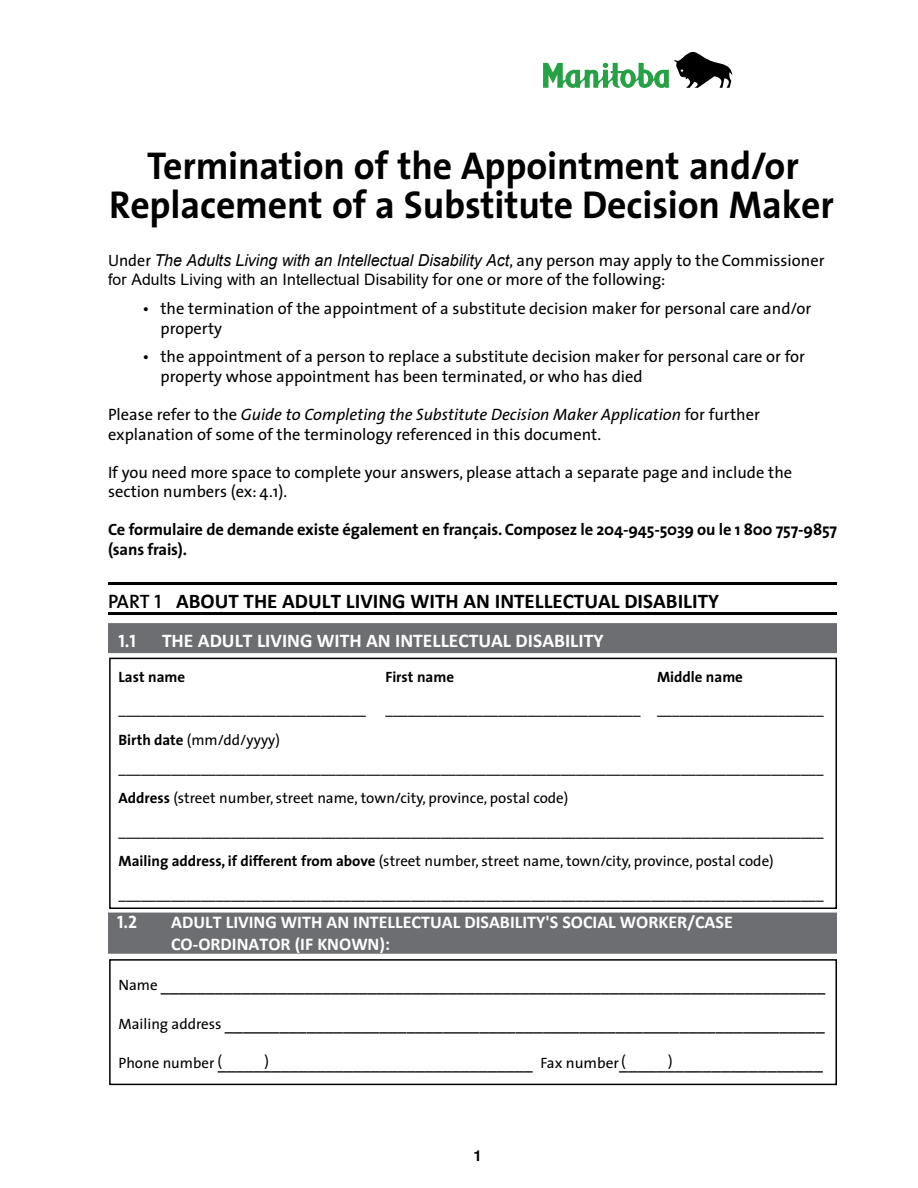
<style>
.page{position:relative;width:918px;height:1188px;background:#fff}
.page>*{position:absolute;margin:0;border:0;box-sizing:border-box;transform-origin:0 0}
.t1{font:700 39px/39px "The Sans";letter-spacing:-.005em;color:#000;text-align:center}
.t2{font:700 21px "Calibri";color:#000}
.t3{font:700 19.5px "Calibri";color:#fff}
.t4{font:18px/39px "The Sans";color:#000}
.t5{font:700 18px/21.6px "Calibri";color:#fff}
.t6{font:18px "The Sans Bold Caps";color:#fff}
.t7{font:16.5px/19.8px "The Sans";color:#000}
.t8{font:700 16.5px/19.8px "The Sans";letter-spacing:-.01em;color:#000}
.t9{font:italic 16.5px "Arial";color:#000}
.t10{font:15.75px "Arial";letter-spacing:.01em;color:#000}
.t11{font:15px/31.5px "The Sans";color:#000}
.t12{font:700 15px "The Sans";color:#000}
.t13{font:700 15px "Helvetica";color:#000}
.s1{font-family:"The Sans";font-style:normal}
.s2{font-family:"The Sans";font-size:16.5px}
.s3{font-style:italic}
.s4{font-family:"The Sans Semi Bold Caps";font-weight:400;font-size:19.5px}
.s5{font-weight:700}
.s6{font-size:15px}
</style>
<div class="page">
<div style="left:109px;top:658px;width:728px;height:251px;border:2px solid #000"></div>
<div style="left:109px;top:959px;width:728px;height:126px;border:2px solid #000"></div>
<hr style="left:108px;top:582px;width:729px;height:3px;background:#000">
<hr style="left:108px;top:612px;width:729px;height:3px;background:#000">
<div style="left:108px;top:623px;width:729px;height:30px;background:#6d6e71"></div>
<div style="left:108px;top:916px;width:729px;height:35px;background:#6d6e71"></div>
<svg style="left:543px;top:52px;width:189px;height:36px"></svg>
<h1 class="t1" style="left:109px;top:146px;width:726px">Termination of the Appointment and/or<br>Replacement of a Substitute Decision Maker</h1>
<p class="t9" style="left:108px;top:250px;width:718px"><span class="s1">Under</span> The Adults Living with an Intellectual Disability Act<span class="s1">, any person may apply to the Commissioner</span></p>
<p class="t10" style="left:108px;top:269px;width:559px">for Adults Living with an Intellectual Disability <span class="s2">for one or more of the following:</span></p>
<p class="t7" style="left:161px;top:298px;width:652px;text-indent:-18px">• the termination of the appointment of a substitute decision maker for personal care and/or property</p>
<p class="t7" style="left:161px;top:346px;width:646px;text-indent:-18px">• the appointment of a person to replace a substitute decision maker for personal care or for property whose appointment has been terminated, or who has died</p>
<p class="t7" style="left:108px;top:404px;width:653px">Please refer to the <span class="s3">Guide to Completing the Substitute Decision Maker Application</span> for further explanation of some of the terminology referenced in this document.</p>
<p class="t7" style="left:108px;top:462px;width:686px">If you need more space to complete your answers, please attach a separate page and include the section numbers (ex: 4.1).</p>
<p class="t8" style="left:108px;top:519px;width:731px">Ce formulaire de demande existe également en français. Composez le 204-945-5039 ou le 1 800 757‑9857 (sans frais).</p>
<h2 class="t2" style="left:108px;top:586px;width:613px"><span class="s4">PART 1</span> ABOUT THE ADULT LIVING WITH AN INTELLECTUAL DISABILITY</h2>
<p class="t6" style="left:118px;top:626px;width:19px">1.1</p>
<h3 class="t3" style="left:162px;top:627px;width:443px">THE ADULT LIVING WITH AN INTELLECTUAL DISABILITY</h3>
<p class="t12" style="left:118px;top:664px;width:68px">Last name</p>
<p class="t12" style="left:386px;top:664px;width:70px">First name</p>
<p class="t12" style="left:657px;top:664px;width:88px">Middle name</p>
<p class="t11" style="left:118px;top:692px;width:249px">_________________________________</p>
<p class="t11" style="left:386px;top:692px;width:440px">__________________________________ ______________________</p>
<p class="t11" style="left:118px;top:726px;width:706px;line-height:27px"><span class="s5">Birth date</span> (mm/dd/yyyy) ______________________________________________________________________________________________</p>
<p class="t11" style="left:118px;top:782px;width:706px"><span class="s5">Address</span> (street number, street name, town/city, province, postal code) ______________________________________________________________________________________________ <span class="s5">Mailing address, if different from above</span> (street number, street name, town/city, province, postal code) ______________________________________________________________________________________________</p>
<p class="t6" style="left:117px;top:907px;width:22px">1.2</p>
<p class="t5" style="left:171px;top:911px;width:563px">ADULT LIVING WITH AN INTELLECTUAL DISABILITY'S SOCIAL WORKER/CASE<br>CO-ORDINATOR (IF KNOWN):</p>
<p class="t4" style="left:118px;top:964px;width:708px"><span class="s6">Name</span> __________________________________________________________________________<br><span class="s6">Mailing address</span> __________________________________________________________________</p>
<p class="t11" style="left:118px;top:1046px;width:105px">Phone number (</p>
<p class="t11" style="left:265px;top:1044px;width:6px">)</p>
<p class="t11" style="left:621px;top:1044px;width:6px">(</p>
<p class="t11" style="left:668px;top:1044px;width:6px">)</p>
<p class="t4" style="left:218px;top:1042px;width:607px">___________________________________ <span class="s6">Fax number</span>______________________</p>
<p class="t13" style="left:474px;top:1147px;width:10px">1</p>
</div>
